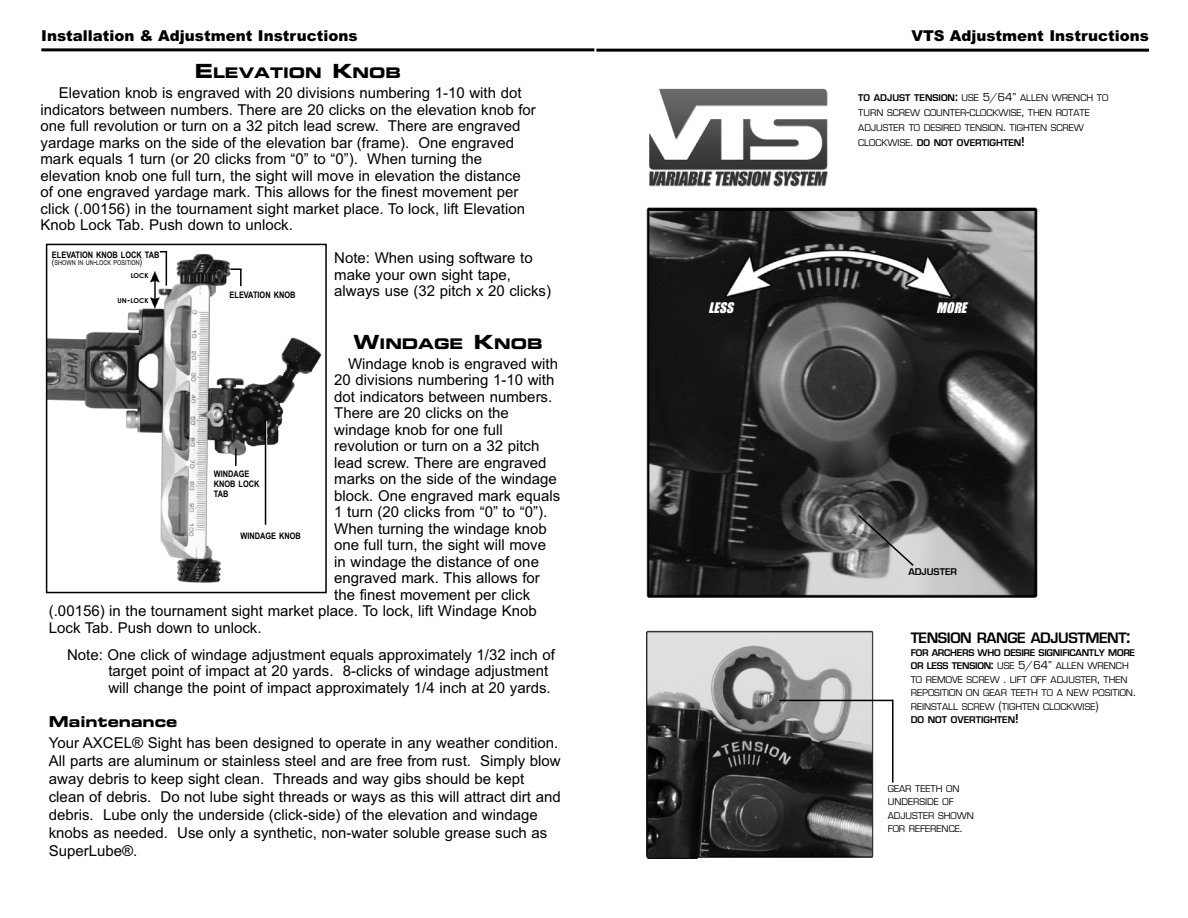
<style>
.page{position:relative;width:1188px;height:918px;background:#fff}
.page>*{position:absolute;margin:0;border:0;box-sizing:border-box;transform-origin:0 0}
.t1{font:700 15.75px "Eurostile";letter-spacing:-.025em;color:#000}
.t2{font:15px/16.5px "Arial";color:#000}
.t3{font:900 15px "Arial";color:#000}
.t4{font:15px "Eurostile Bold Extended Two";color:#000}
.t5{font:14.7px "Eurostile Bold Extended Two";color:#000}
.t6{font:italic 13.5px "Impact";color:#fff}
.t7{font:10.2px/13.5px "Eurostile";color:#000}
.t8{font:700 10.2px "Eurostile";color:#000}
.t9{font:700 9px/9.9px "Arial Narrow";color:#000}
.t10{font:6.75px "Arial Narrow";color:#000}
.t11{font:700 6.75px "Century Gothic";color:#000}
.s1{font-size:19.5px}
.s2{font-size:9px}
.s3{font-weight:700}
.s4{font-weight:700;font-size:13.5px}
.s5{font-size:12px}
.s6{font-size:13.5px}
.s7{font-size:21px}
.s8{font-family:"Arial Narrow";font-size:12px}
</style>
<div class="page">
<img style="left:49px;top:251px;width:273px;height:332px">
<div style="left:46px;top:244px;width:281px;height:349px;border:2px solid #000"></div>
<hr style="left:41px;top:48px;width:553px;height:3px;background:#000">
<svg style="left:235px;top:449px;width:2px;height:17px"></svg>
<hr style="left:266px;top:421px;width:1px;height:104px;background:#fff">
<hr style="left:265px;top:420px;width:1px;height:105px;background:#000">
<hr style="left:166px;top:251px;width:1px;height:35px;background:#000">
<svg style="left:230px;top:268px;width:12px;height:18px"></svg>
<img style="left:596px;top:48px;width:553px;height:811px">
<hr style="left:596px;top:49px;width:553px;height:3px;background:#000">
<svg style="left:1048px;top:783px;width:23px;height:60px"></svg>
<svg style="left:856px;top:513px;width:59px;height:55px;background:#7f7f7f"></svg>
<hr style="left:779px;top:700px;width:114px;height:1px;background:#000">
<hr style="left:892px;top:700px;width:1px;height:83px;background:#000">
<p class="t3" style="left:41px;top:27px;width:318px">Installation &amp; Adjustment Instructions</p>
<p class="t5" style="left:195px;top:67px;width:208px"><span class="s1">E</span>LEVATION <span class="s1">K</span>NOB</p>
<p class="t2" style="left:41px;top:85px;width:497px;text-indent:18px">Elevation knob is engraved with 20 divisions numbering 1-10 with dot indicators between numbers. There are 20 clicks on the elevation knob for one full revolution or turn on a 32 pitch lead screw. There are engraved yardage marks on the side of the elevation bar (frame). One engraved mark equals 1 turn (or 20 clicks from “0” to “0”). When turning the elevation knob one full turn, the sight will move in elevation the distance of one engraved yardage mark. This allows for the finest movement per click (.00156) in the tournament sight market place. To lock, lift Elevation Knob Lock Tab. Push down to unlock.</p>
<p class="t2" style="left:334px;top:250px;width:218px">Note: When using software to make your own sight tape, always use (32 pitch x 20 clicks)</p>
<p class="t9" style="left:52px;top:250px;width:109px">ELEVATION KNOB LOCK TAB</p>
<p class="t10" style="left:52px;top:259px;width:92px"><span class="s2">(</span>SHOWN IN UN<span class="s2">-</span>LOCK POSITION<span class="s2">)</span></p>
<p class="t11" style="left:131px;top:271px;width:20px">LOCK</p>
<p class="t11" style="left:117px;top:297px;width:33px">UN<span class="s2">-</span>LOCK</p>
<p class="t9" style="left:230px;top:290px;width:67px">ELEVATION KNOB</p>
<p class="t5" style="left:354px;top:338px;width:191px"><span class="s1">W</span>INDAGE <span class="s1">K</span>NOB</p>
<p class="t2" style="left:348px;top:355px;width:212px">Windage knob is engraved with</p>
<p class="t2" style="left:334px;top:372px;width:222px">20 divisions numbering 1-10 with</p>
<p class="t2" style="left:334px;top:388px;width:220px">dot indicators between numbers.</p>
<p class="t2" style="left:334px;top:405px;width:176px">There are 20 clicks on the</p>
<p class="t2" style="left:334px;top:421px;width:170px">windage knob for one full</p>
<p class="t2" style="left:334px;top:438px;width:207px">revolution or turn on a 32 pitch</p>
<p class="t2" style="left:334px;top:454px;width:214px">lead screw. There are engraved</p>
<p class="t2" style="left:334px;top:471px;width:224px">marks on the side of the windage</p>
<p class="t2" style="left:334px;top:487px;width:227px">block. One engraved mark equals</p>
<p class="t2" style="left:334px;top:504px;width:214px">1 turn (20 clicks from “0” to “0”).</p>
<p class="t2" style="left:334px;top:520px;width:214px">When turning the windage knob</p>
<p class="t2" style="left:334px;top:537px;width:213px">one full turn, the sight will move</p>
<p class="t2" style="left:334px;top:553px;width:206px">in windage the distance of one</p>
<p class="t2" style="left:334px;top:570px;width:207px">engraved mark. This allows for</p>
<p class="t2" style="left:334px;top:586px;width:197px">the finest movement per click</p>
<p class="t2" style="left:49px;top:603px;width:489px">(.00156) in the tournament sight market place. To lock, lift Windage Knob</p>
<p class="t2" style="left:49px;top:619px;width:214px">Lock Tab. Push down to unlock.</p>
<p class="t2" style="left:108px;top:646px;width:448px;text-indent:-41px">Note: One click of windage adjustment equals approximately 1/32 inch of target point of impact at 20 yards. 8-clicks of windage adjustment will change the point of impact approximately 1/4 inch at 20 yards.</p>
<p class="t9" style="left:214px;top:469px;width:47px">WINDAGE<br>KNOB LOCK<br>TAB</p>
<p class="t9" style="left:240px;top:531px;width:62px">WINDAGE KNOB</p>
<p class="t4" style="left:49px;top:716px;width:130px">Maintenance</p>
<p class="t2" style="left:49px;top:734px;width:513px;line-height:18px">Your AXCEL® Sight has been designed to operate in any weather condition.<br>All parts are aluminum or stainless steel and are free from rust. Simply blow away debris to keep sight clean. Threads and way gibs should be kept clean of debris. Do not lube sight threads or ways as this will attract dirt and debris. Lube only the underside (click-side) of the elevation and windage knobs as needed. Use only a synthetic, non-water soluble grease such as SuperLube®.</p>
<p class="t3" style="left:911px;top:27px;width:239px">VTS Adjustment Instructions</p>
<p class="t7" style="left:858px;top:90px;width:252px;line-height:15px"><span class="s3">TO ADJUST TENSION</span><span class="s4">:</span> USE <span class="s5">5/64”</span> ALLEN WRENCH TO TURN SCREW COUNTER<span class="s6">-</span>CLOCKWISE<span class="s6">,</span> THEN ROTATE ADJUSTER TO DESIRED TENSION<span class="s6">.</span> TIGHTEN SCREW CLOCKWISE<span class="s6">.</span> <span class="s3">DO NOT OVERTIGHTEN</span><span class="s4">!</span></p>
<p class="t6" style="left:708px;top:300px;width:31px">LESS</p>
<p class="t6" style="left:937px;top:300px;width:36px">MORE</p>
<p class="t8" style="left:908px;top:566px;width:50px">ADJUSTER</p>
<p class="t1" style="left:911px;top:628px;width:222px">TENSION RANGE ADJUSTMENT<span class="s7">:</span></p>
<p class="t7" style="left:911px;top:645px;width:226px"><span class="s3">FOR ARCHERS WHO DESIRE SIGNIFICANTLY MORE OR LESS TENSION</span><span class="s4">:</span> USE <span class="s5">5/64”</span> ALLEN WRENCH TO REMOVE SCREW <span class="s6">.</span> LIFT OFF ADJUSTER<span class="s6">,</span> THEN REPOSITION ON GEAR TEETH TO A NEW POSITION<span class="s6">.<br></span>REINSTALL SCREW <span class="s8">(</span>TIGHTEN CLOCKWISE<span class="s8">)<br></span><span class="s3">DO NOT OVERTIGHTEN</span><span class="s4">!</span></p>
<p class="t7" style="left:888px;top:781px;width:88px">GEAR TEETH ON<br>UNDERSIDE OF<br>ADJUSTER SHOWN<br>FOR REFERENCE<span class="s6">.</span></p>
</div>
